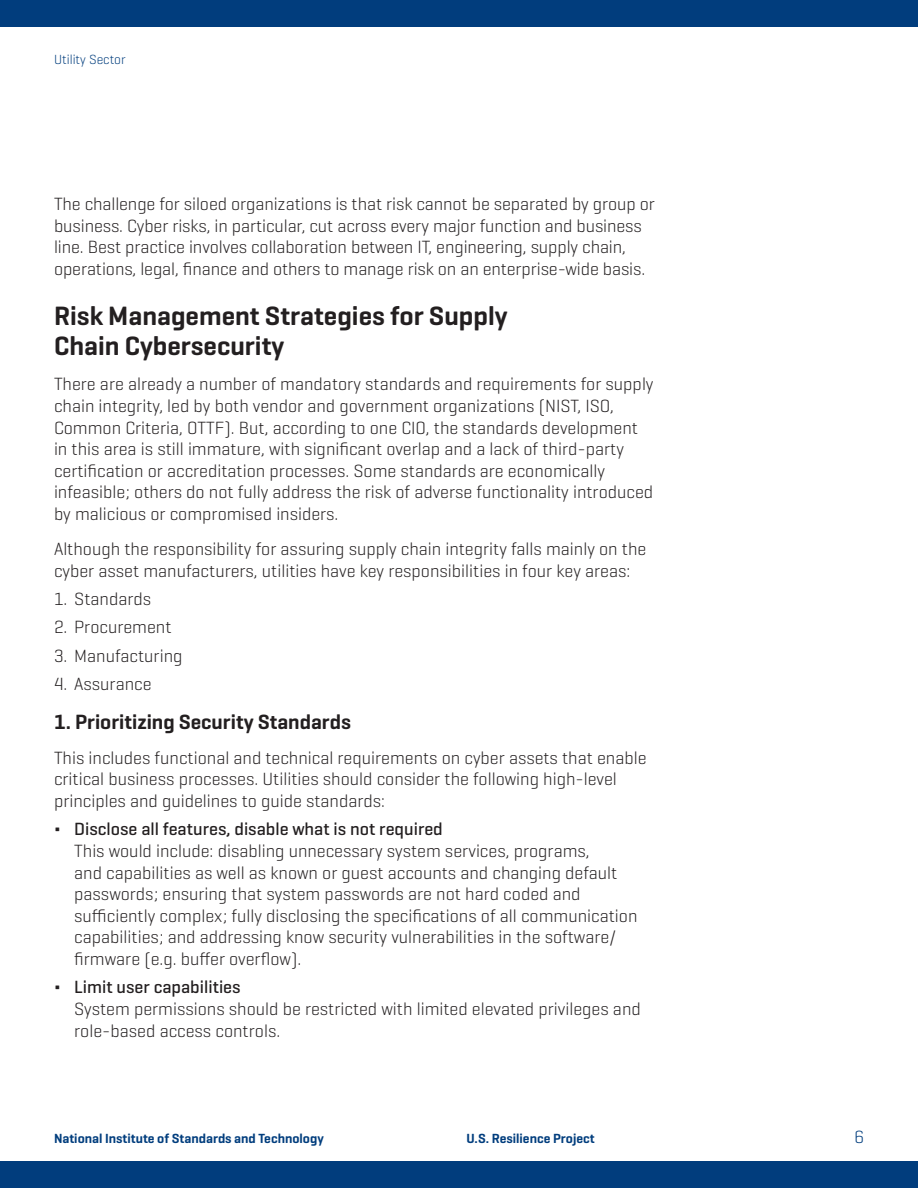
<style>
.page{position:relative;width:918px;height:1188px;background:#fff}
.page>*{position:absolute;margin:0;border:0;box-sizing:border-box;transform-origin:0 0}
.Section_header{font:600 27px/30px "Geogrotesque";color:#231f20}
.Subhead{font:600 21px "Geogrotesque";color:#231f20}
.Body_text{font:300 18px/21.6px "Geogrotesque";color:#231f20}
.t1{font:300 18px "Geogrotesque";color:#013d7d}
.t2{font:600 13.5px "Geogrotesque";color:#013d7d}
.t3{font:300 13.5px "Geogrotesque";color:#013d7d}
.s1{font-weight:500}
</style>
<div class="page">
<div style="left:0;top:1161px;width:918px;height:27px;background:#013d7d"></div>
<div style="left:0;top:0;width:918px;height:27px;background:#013d7d"></div>
<p class="t3" style="left:54px;top:51px;width:73px">Utility Sector</p>
<p class="Body_text" style="left:54px;top:193px;width:602px">The challenge for siloed organizations is that risk cannot be separated by group or business. Cyber risks, in particular, cut across every major function and business line. Best practice involves collaboration between IT, engineering, supply chain, operations, legal, finance and others to manage risk on an enterprise-wide basis.</p>
<p class="Section_header" style="left:54px;top:301px;width:455px">Risk Management Strategies for Supply<br>Chain Cybersecurity</p>
<p class="Body_text" style="left:54px;top:373px;width:601px">There are already a number of mandatory standards and requirements for supply chain integrity, led by both vendor and government organizations (NIST, ISO, Common Criteria, OTTF). But, according to one CIO, the standards development in this area is still immature, with significant overlap and a lack of third-party certification or accreditation processes. Some standards are economically infeasible; others do not fully address the risk of adverse functionality introduced by malicious or compromised insiders.</p>
<p class="Body_text" style="left:54px;top:538px;width:594px">Although the responsibility for assuring supply chain integrity falls mainly on the cyber asset manufacturers, utilities have key responsibilities in four key areas:</p>
<p class="Body_text" style="left:54px;top:588px;width:99px">1. Standards</p>
<p class="Body_text" style="left:54px;top:616px;width:119px">2. Procurement</p>
<p class="Body_text" style="left:54px;top:644px;width:130px">3. Manufacturing</p>
<p class="Body_text" style="left:54px;top:673px;width:99px">4. Assurance</p>
<p class="Subhead" style="left:54px;top:709px;width:298px">1. Prioritizing Security Standards</p>
<p class="Body_text" style="left:54px;top:746px;width:594px">This includes functional and technical requirements on cyber assets that enable critical business processes. Utilities should consider the following high-level principles and guidelines to guide standards:</p>
<p class="Body_text" style="left:74px;top:818px;width:565px;text-indent:-20px">Δ <span class="s1">Disclose all features, disable what is not required<br></span>This would include: disabling unnecessary system services, programs,<br>and capabilities as well as known or guest accounts and changing default passwords; ensuring that system passwords are not hard coded and sufficiently complex; fully disclosing the specifications of all communication capabilities; and addressing know security vulnerabilities in the software/ firmware (e.g. buffer overflow).</p>
<p class="Body_text" style="left:74px;top:976px;width:568px;text-indent:-20px">Δ <span class="s1">Limit user capabilities<br></span>System permissions should be restricted with limited elevated privileges and role-based access controls.</p>
<p class="t2" style="left:54px;top:1130px;width:271px">National Institute of Standards and Technology</p>
<p class="t2" style="left:467px;top:1130px;width:130px">U.S. Resilience Project</p>
<p class="t1" style="left:854px;top:1126px;width:11px">6</p>
</div>
